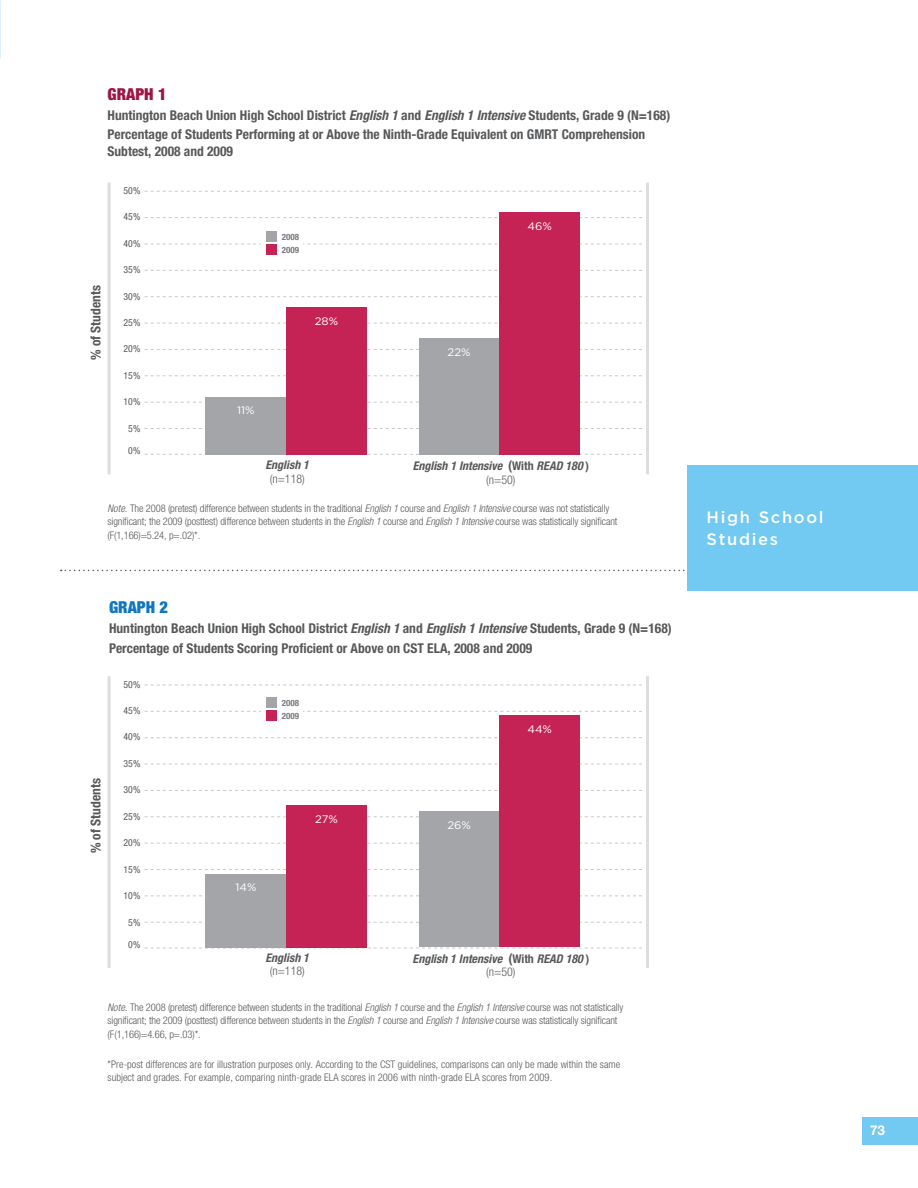
<style>
.page{position:relative;width:918px;height:1188px;background:#fff}
.page>*{position:absolute;margin:0;border:0;box-sizing:border-box;transform-origin:0 0}
.t1{font:500 16.5px/22.5px "Gotham";letter-spacing:.1em;color:#fff}
.BODY_COPY{font:900 condensed 16.5px "Helvetica Neue LT Std";color:#9e1443}
.BODY_COPY-2{font:900 condensed 16.5px "Helvetica Neue LT Std";color:#1077be}
.BODY_COPY-3{font:700 condensed 13.5px/16.5px "Helvetica Neue LT Std";color:#57585a}
.Default{font:700 13.5px "Helvetica Neue LT Std";color:#fff}
.BODY_COPY-4{font:italic 700 condensed 12px/13.5px "Helvetica Neue LT Std";color:#57585a;text-align:center}
.BODY_COPY-5{font:10.95px "Gotham";color:#fff;scale:1.04 1}
.BODY_COPY-6{font:300 condensed 10.5px/13.5px "Helvetica Neue LT Std";letter-spacing:-.01em;color:#57585a}
.t2{font:condensed 9.75px "Helvetica Neue LT Std";letter-spacing:.02em;color:#57585a}
.t3{font:700 condensed 8.7px "Helvetica Neue LT Std";color:#787a7d;scale:1.04 1}
.s1{font-style:italic}
.s2{font-weight:300;font-style:normal}
.s3{font-style:normal;font-size:13.5px}
.s4{font-style:normal}
</style>
<div class="page">
<hr style="left:646px;top:676px;width:3px;height:292px;background:#dcdddf">
<svg style="left:145px;top:711px;width:497px;height:1px"></svg>
<svg style="left:145px;top:685px;width:497px;height:1px"></svg>
<svg style="left:145px;top:764px;width:497px;height:1px"></svg>
<svg style="left:145px;top:737px;width:497px;height:1px"></svg>
<svg style="left:145px;top:816px;width:497px;height:1px"></svg>
<svg style="left:145px;top:790px;width:497px;height:1px"></svg>
<svg style="left:145px;top:843px;width:497px;height:1px"></svg>
<svg style="left:145px;top:895px;width:497px;height:1px"></svg>
<svg style="left:145px;top:922px;width:497px;height:1px"></svg>
<svg style="left:145px;top:948px;width:497px;height:1px"></svg>
<svg style="left:145px;top:869px;width:497px;height:1px"></svg>
<div style="left:205px;top:874px;width:81px;height:73px;background:#a4a5a9"></div>
<div style="left:419px;top:812px;width:81px;height:135px;background:#a4a5a9"></div>
<div style="left:286px;top:805px;width:81px;height:142px;background:#c52356"></div>
<div style="left:499px;top:716px;width:81px;height:231px;background:#c52356"></div>
<hr style="left:0;top:0;width:1px;height:58px;background:#72c9f1">
<div style="left:862px;top:1117px;width:56px;height:28px;background:#72c9f1"></div>
<svg style="left:61px;top:570px;width:624px;height:1px"></svg>
<hr style="left:108px;top:183px;width:3px;height:291px;background:#dcdddf">
<hr style="left:646px;top:183px;width:3px;height:291px;background:#dcdddf">
<hr style="left:108px;top:676px;width:3px;height:292px;background:#dcdddf">
<div style="left:687px;top:465px;width:231px;height:126px;background:#72c9f1"></div>
<svg style="left:145px;top:217px;width:497px;height:1px"></svg>
<svg style="left:145px;top:191px;width:497px;height:1px"></svg>
<svg style="left:145px;top:270px;width:497px;height:1px"></svg>
<svg style="left:145px;top:244px;width:497px;height:1px"></svg>
<svg style="left:145px;top:323px;width:497px;height:1px"></svg>
<svg style="left:145px;top:296px;width:497px;height:1px"></svg>
<svg style="left:145px;top:349px;width:497px;height:1px"></svg>
<svg style="left:145px;top:402px;width:497px;height:1px"></svg>
<svg style="left:145px;top:428px;width:497px;height:1px"></svg>
<svg style="left:145px;top:454px;width:497px;height:1px"></svg>
<svg style="left:145px;top:375px;width:497px;height:1px"></svg>
<div style="left:205px;top:397px;width:81px;height:58px;background:#a4a5a9"></div>
<div style="left:286px;top:308px;width:81px;height:147px;background:#c52356"></div>
<div style="left:419px;top:339px;width:81px;height:116px;background:#a4a5a9"></div>
<div style="left:499px;top:213px;width:81px;height:242px;background:#c52356"></div>
<div style="left:262px;top:234px;width:41px;height:23px;background:#fff"></div>
<div style="left:267px;top:231px;width:10px;height:10px;background:#a4a5a9"></div>
<div style="left:267px;top:244px;width:10px;height:10px;background:#c52356"></div>
<div style="left:262px;top:700px;width:41px;height:24px;background:#fff"></div>
<div style="left:267px;top:698px;width:10px;height:10px;background:#a4a5a9"></div>
<div style="left:267px;top:711px;width:10px;height:10px;background:#c52356"></div>
<p class="BODY_COPY" style="left:108px;top:84px;width:61px">GRAPH 1</p>
<p class="BODY_COPY-3" style="left:108px;top:106px;width:564px">Huntington Beach Union High School District <span class="s1">English 1</span> and <span class="s1">English 1 Intensive</span> Students, Grade 9 (N=168)</p>
<p class="BODY_COPY-3" style="left:108px;top:126px;width:539px">Percentage of Students Performing at or Above the Ninth-Grade Equivalent on GMRT Comprehension<br>Subtest, 2008 and 2009</p>
<p class="BODY_COPY-3" style="left:87px;top:360px;width:76px;rotate:-90deg">% of Students</p>
<p class="t2" style="left:123px;top:185px;width:19px">50%</p>
<p class="t2" style="left:123px;top:211px;width:19px">45%</p>
<p class="t2" style="left:123px;top:238px;width:19px">40%</p>
<p class="t2" style="left:123px;top:264px;width:19px">35%</p>
<p class="t2" style="left:123px;top:290px;width:19px">30%</p>
<p class="t2" style="left:123px;top:317px;width:19px">25%</p>
<p class="t2" style="left:123px;top:343px;width:19px">20%</p>
<p class="t2" style="left:123px;top:370px;width:19px">15%</p>
<p class="t2" style="left:123px;top:396px;width:19px">10%</p>
<p class="t2" style="left:128px;top:423px;width:14px">5%</p>
<p class="t2" style="left:128px;top:445px;width:14px">0%</p>
<p class="t3" style="left:282px;top:231px;width:18px">2008</p>
<p class="t3" style="left:282px;top:244px;width:18px">2009</p>
<p class="BODY_COPY-5" style="left:315px;top:315px;width:24px">28%</p>
<p class="BODY_COPY-5" style="left:237px;top:404px;width:18px">11%</p>
<p class="BODY_COPY-4" style="left:266px;top:458px;width:45px">English 1 <span class="s2">(n=118)</span></p>
<p class="BODY_COPY-5" style="left:448px;top:346px;width:24px">22%</p>
<p class="BODY_COPY-5" style="left:528px;top:220px;width:25px">46%</p>
<p class="BODY_COPY-4" style="left:413px;top:459px;width:178px">English 1 Intensive <span class="s3">(</span><span class="s4">With</span> READ 180 <span class="s4">) </span><span class="s2">(n=50)</span></p>
<p class="BODY_COPY-6" style="left:108px;top:501px;width:511px"><span class="s1">Note.</span> The 2008 (pretest) difference between students in the traditional <span class="s1">English 1</span> course and <span class="s1">English 1 Intensive</span> course was not statistically significant; the 2009 (posttest) difference between students in the <span class="s1">English 1</span> course and <span class="s1">English 1 Intensive</span> course was statistically significant (F(1,166)=5.24, p=.02)*.</p>
<p class="BODY_COPY-2" style="left:109px;top:597px;width:61px">GRAPH 2</p>
<p class="BODY_COPY-3" style="left:109px;top:620px;width:564px">Huntington Beach Union High School District <span class="s1">English 1</span> and <span class="s1">English 1 Intensive</span> Students, Grade 9 (N=168)</p>
<p class="BODY_COPY-3" style="left:109px;top:640px;width:425px">Percentage of Students Scoring Proficient or Above on CST ELA, 2008 and 2009</p>
<p class="BODY_COPY-3" style="left:87px;top:853px;width:76px;rotate:-90deg">% of Students</p>
<p class="t2" style="left:123px;top:678px;width:19px">50%</p>
<p class="t2" style="left:123px;top:705px;width:19px">45%</p>
<p class="t2" style="left:123px;top:731px;width:19px">40%</p>
<p class="t2" style="left:123px;top:758px;width:19px">35%</p>
<p class="t2" style="left:123px;top:784px;width:19px">30%</p>
<p class="t2" style="left:123px;top:811px;width:19px">25%</p>
<p class="t2" style="left:123px;top:837px;width:19px">20%</p>
<p class="t2" style="left:123px;top:864px;width:19px">15%</p>
<p class="t2" style="left:123px;top:890px;width:19px">10%</p>
<p class="t2" style="left:128px;top:916px;width:14px">5%</p>
<p class="t2" style="left:128px;top:939px;width:14px">0%</p>
<p class="t3" style="left:282px;top:698px;width:18px">2008</p>
<p class="t3" style="left:282px;top:711px;width:18px">2009</p>
<p class="BODY_COPY-5" style="left:235px;top:881px;width:22px">14%</p>
<p class="BODY_COPY-5" style="left:315px;top:813px;width:24px">27%</p>
<p class="BODY_COPY-5" style="left:447px;top:819px;width:24px">26%</p>
<p class="BODY_COPY-5" style="left:527px;top:723px;width:25px">44%</p>
<p class="BODY_COPY-4" style="left:266px;top:951px;width:45px">English 1 <span class="s2">(n=118)</span></p>
<p class="BODY_COPY-4" style="left:413px;top:952px;width:178px">English 1 Intensive <span class="s3">(</span><span class="s4">With</span> READ 180 <span class="s4">) </span><span class="s2">(n=50)</span></p>
<p class="BODY_COPY-6" style="left:108px;top:1000px;width:517px"><span class="s1">Note.</span> The 2008 (pretest) difference between students in the traditional <span class="s1">English 1</span> course and the <span class="s1">English 1 Intensive</span> course was not statistically significant; the 2009 (posttest) difference between students in the <span class="s1">English 1</span> course and <span class="s1">English 1 Intensive</span> course was statistically significant (F(1,166)=4.66, p=.03)*.</p>
<p class="BODY_COPY-6" style="left:108px;top:1057px;width:514px">*Pre-post differences are for illustration purposes only. According to the CST guidelines, comparisons can only be made within the same subject and grades. For example, comparing ninth-grade ELA scores in 2006 with ninth-grade ELA scores from 2009.</p>
<p class="t1" style="left:706px;top:505px;width:119px">High School<br>Studies</p>
<p class="Default" style="left:870px;top:1121px;width:17px">73</p>
</div>
